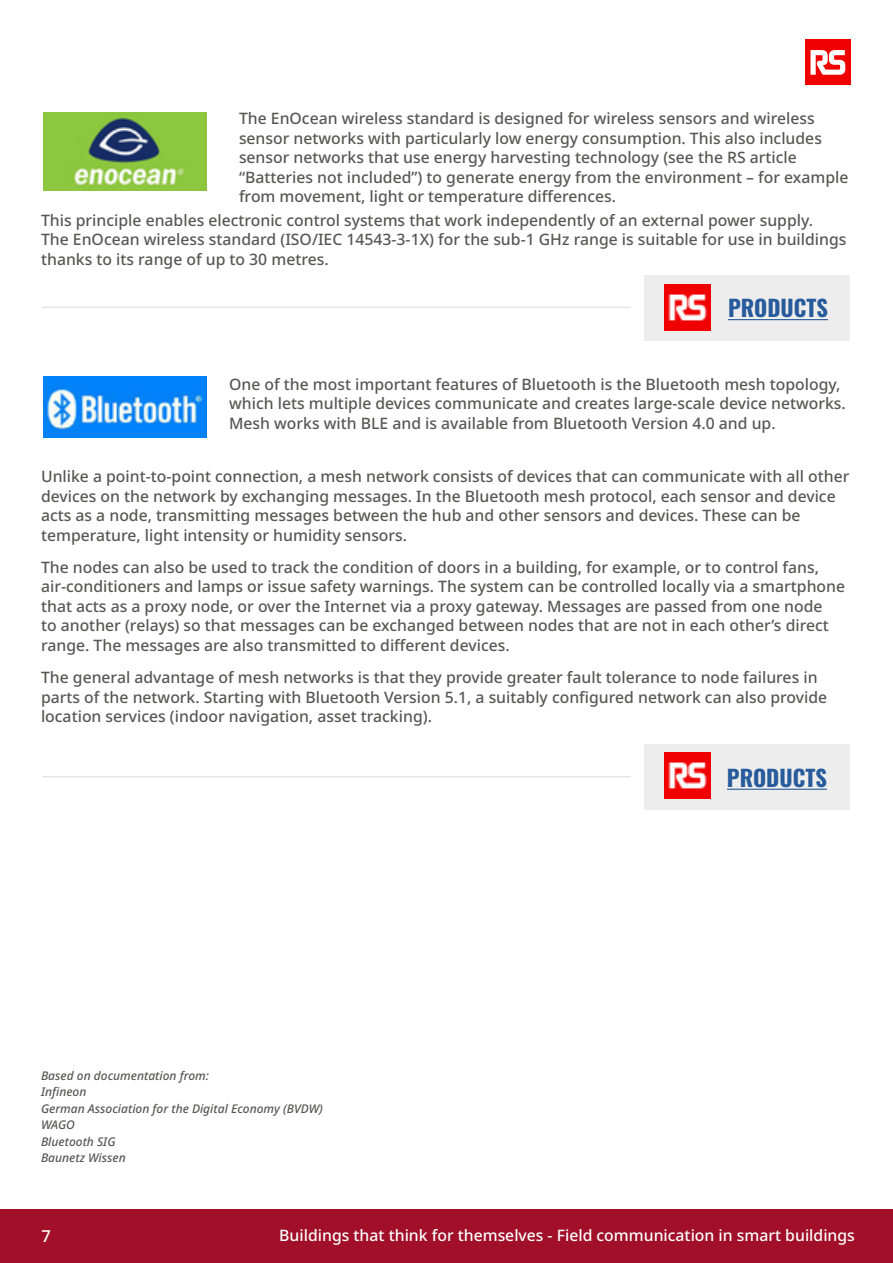
<style>
.page{position:relative;width:893px;height:1263px;background:#fff}
.page>*{position:absolute;margin:0;border:0;box-sizing:border-box;transform-origin:0 0}
.t1{font:700 22.5px "Oswald";color:#275b9b}
.t2{font:500 16.5px "Noto Sans";color:#fff}
.t3{font:500 15.75px/19.5px "Noto Sans";color:#575756}
.t4{font:500 15.75px "Noto Sans";color:#fff}
.t5{font:italic 500 12px/16.5px "Noto Sans";color:#575756}
</style>
<div class="page">
<div style="left:0;top:1209px;width:893px;height:54px;background:#a10f29"></div>
<div style="left:805px;top:40px;width:45px;height:45px;background:#f00000"></div>
<svg style="left:810px;top:50px;width:35px;height:25px"></svg>
<div style="left:645px;top:275px;width:205px;height:65px;background:#ededed"></div>
<hr style="left:728px;top:319px;width:100px;height:1px;background:#275b9b">
<div style="left:645px;top:744px;width:205px;height:66px;background:#ededed"></div>
<hr style="left:727px;top:789px;width:100px;height:1px;background:#275b9b">
<hr style="left:43px;top:307px;width:588px;height:1px;background:#dadada">
<hr style="left:43px;top:776px;width:588px;height:1px;background:#dadada">
<img style="left:43px;top:113px;width:163px;height:77px">
<img style="left:43px;top:377px;width:163px;height:60px">
<img style="left:664px;top:753px;width:46px;height:46px">
<img style="left:664px;top:285px;width:46px;height:46px">
<p class="t3" style="left:239px;top:109px;width:611px">The EnOcean wireless standard is designed for wireless sensors and wireless sensor networks with particularly low energy consumption. This also includes sensor networks that use energy harvesting technology (see the RS article “Batteries not included”) to generate energy from the environment – for example from movement, light or temperature differences.</p>
<p class="t3" style="left:41px;top:210px;width:807px">This principle enables electronic control systems that work independently of an external power supply.<br>The EnOcean wireless standard (ISO/IEC 14543-3-1X) for the sub-1 GHz range is suitable for use in buildings thanks to its range of up to 30 metres.</p>
<h1 class="t1" style="left:728px;top:296px;width:102px">PRODUCTS</h1>
<p class="t3" style="left:229px;top:375px;width:618px">One of the most important features of Bluetooth is the Bluetooth mesh topology, which lets multiple devices communicate and creates large-scale device networks.<br>Mesh works with BLE and is available from Bluetooth Version 4.0 and up.</p>
<p class="t3" style="left:41px;top:467px;width:810px">Unlike a point-to-point connection, a mesh network consists of devices that can communicate with all other devices on the network by exchanging messages. In the Bluetooth mesh protocol, each sensor and device acts as a node, transmitting messages between the hub and other sensors and devices. These can be temperature, light intensity or humidity sensors.</p>
<p class="t3" style="left:41px;top:558px;width:806px">The nodes can also be used to track the condition of doors in a building, for example, or to control fans, air-conditioners and lamps or issue safety warnings. The system can be controlled locally via a smartphone that acts as a proxy node, or over the Internet via a proxy gateway. Messages are passed from one node<br>to another (relays) so that messages can be exchanged between nodes that are not in each other’s direct range. The messages are also transmitted to different devices.</p>
<p class="t3" style="left:41px;top:668px;width:788px">The general advantage of mesh networks is that they provide greater fault tolerance to node failures in parts of the network. Starting with Bluetooth Version 5.1, a suitably configured network can also provide location services (indoor navigation, asset tracking).</p>
<p class="t5" style="left:41px;top:1067px;width:283px">Based on documentation from:<br>Infineon<br>German Association for the Digital Economy (BVDW)<br>WAGO<br>Bluetooth SIG<br>Baunetz Wissen</p>
<h1 class="t1" style="left:727px;top:766px;width:102px">PRODUCTS</h1>
<p class="t2" style="left:42px;top:1224px;width:11px">7</p>
<p class="t4" style="left:279px;top:1224px;width:577px">Buildings that think for themselves - Field communication in smart buildings</p>
</div>
